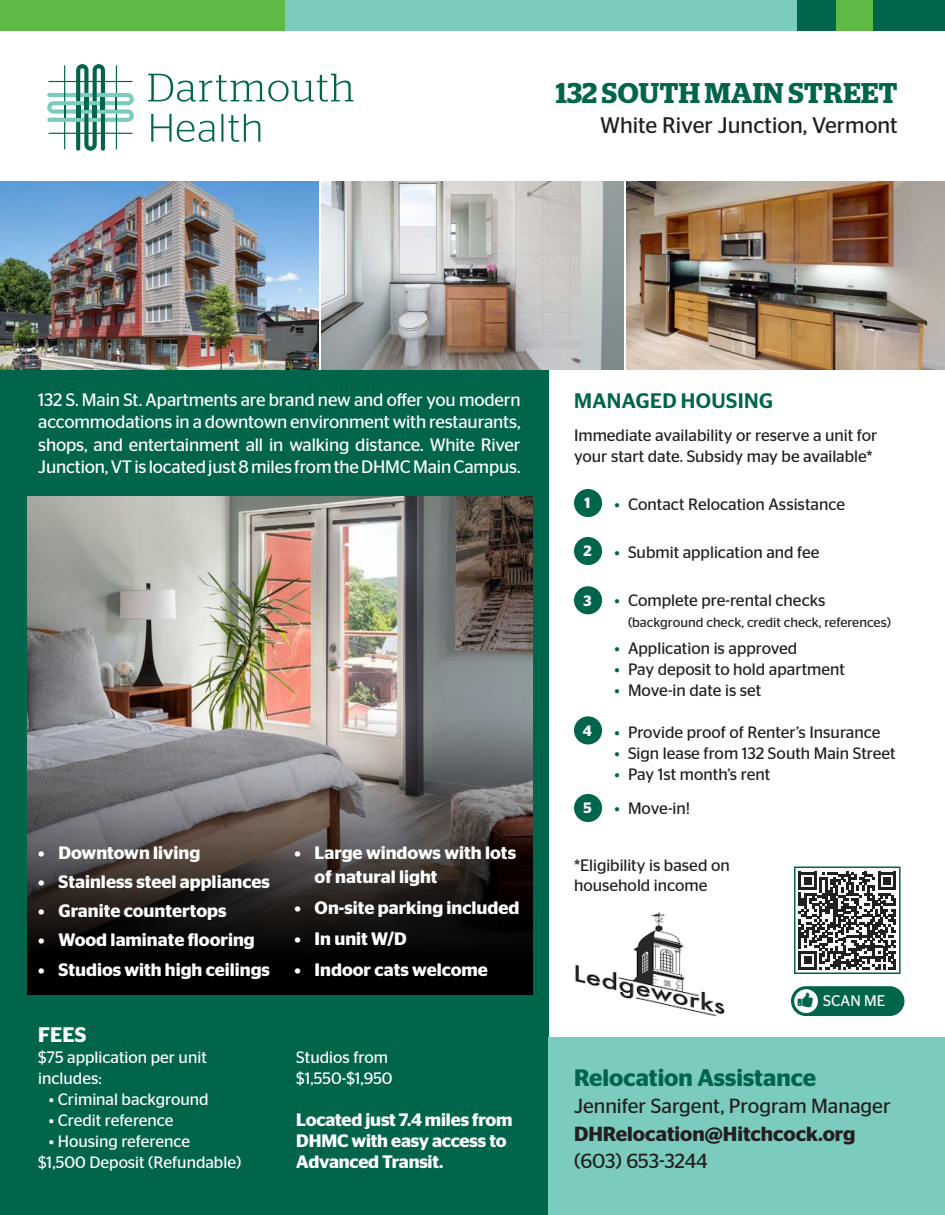
<style>
.page{position:relative;width:945px;height:1215px;background:#fff}
.page>*{position:absolute;margin:0;border:0;box-sizing:border-box;transform-origin:0 0}
.t1{font:600 28.5px "Stag";letter-spacing:.02em;color:#00654b}
.t2{font:600 23.85px "Stag Sans";color:#00654b}
.t3{font:22.5px "Stag Sans";color:#231f20}
.t4{font:500 21px "Stag Sans";letter-spacing:.02em;color:#00654b}
.t5{font:600 21px "Stag Sans";color:#fff}
.t6{font:20.4px/27.3px "Stag Sans";color:#231f20}
.t7{font:600 18px/21px "Stag Sans";color:#fff}
.t8{font:18px/22.5px "Stag Sans";letter-spacing:-.01em;color:#fff;text-align:justify}
.t9{font:16.5px/21px "Stag Sans";color:#231f20}
.t10{font:16.5px/21px "Stag Sans";color:#fff}
.t11{font:15.3px "Stag Sans";color:#fff}
.t12{font:600 15px "Stag Sans";color:#fff}
.t13{font:13.5px "Stag Sans";color:#231f20}
.s1{color:#00654b}
.s2{font-weight:600}
</style>
<div class="page">
<div style="left:0;top:370px;width:548px;height:845px;background:#00654b"></div>
<div style="left:548px;top:1037px;width:397px;height:178px;background:#7bcbbe"></div>
<img style="left:0;top:182px;width:945px;height:188px">
<div style="left:28px;top:496px;width:505px;height:499px;background:#000"></div>
<img style="left:28px;top:496px;width:505px;height:447px">
<img style="left:575px;top:912px;width:150px;height:105px">
<div style="left:574px;top:489px;width:28px;height:28px;background:#00654b;border-radius:50%"></div>
<div style="left:574px;top:537px;width:28px;height:28px;background:#00654b;border-radius:50%"></div>
<div style="left:574px;top:586px;width:28px;height:28px;background:#00654b;border-radius:50%"></div>
<div style="left:574px;top:716px;width:28px;height:28px;background:#00654b;border-radius:50%"></div>
<div style="left:574px;top:794px;width:28px;height:28px;background:#00654b;border-radius:50%"></div>
<hr style="left:319px;top:173px;width:2px;height:197px;background:#fff">
<hr style="left:624px;top:175px;width:2px;height:197px;background:#fff">
<div style="left:791px;top:986px;width:114px;height:30px;background:#00654b;border-radius:15px"></div>
<div style="left:794px;top:989px;width:24px;height:24px;background:#fff;border-radius:50%"></div>
<svg style="left:799px;top:872px;width:97px;height:97px"></svg>
<div style="left:794px;top:867px;width:107px;height:107px;border:2px solid #00654b"></div>
<svg style="left:148px;top:74px;width:205px;height:28px"></svg>
<svg style="left:151px;top:114px;width:63px;height:28px"></svg>
<svg style="left:221px;top:114px;width:2px;height:28px"></svg>
<svg style="left:229px;top:114px;width:31px;height:28px"></svg>
<svg style="left:47px;top:64px;width:87px;height:87px"></svg>
<div style="left:3px;top:0;width:942px;height:30px;background:#00654b"></div>
<div style="left:218px;top:0;width:579px;height:30px;background:#7bcbbe"></div>
<div style="left:0;top:0;width:284px;height:30px;background:#60bb46"></div>
<div style="left:837px;top:0;width:36px;height:30px;background:#60bb46"></div>
<p class="t1" style="left:556px;top:76px;width:343px">132 SOUTH MAIN STREET</p>
<p class="t3" style="left:600px;top:109px;width:299px">White River Junction, Vermont</p>
<p class="t8" style="left:38px;top:387px;width:484px">132 S. Main St. Apartments are brand new and offer you modern accommodations in a downtown environment with restaurants, shops, and entertainment all in walking distance. White River Junction, VT is located just 8 miles from the DHMC Main Campus.</p>
<p class="t7" style="left:38px;top:841px;width:164px">• Downtown living</p>
<p class="t7" style="left:38px;top:870px;width:233px">• Stainless steel appliances</p>
<p class="t7" style="left:38px;top:899px;width:190px">• Granite countertops</p>
<p class="t7" style="left:38px;top:928px;width:218px">• Wood laminate flooring</p>
<p class="t7" style="left:38px;top:958px;width:233px">• Studios with high ceilings</p>
<p class="t5" style="left:38px;top:1019px;width:50px">FEES</p>
<p class="t10" style="left:38px;top:1045px;width:170px">$75 application per unit includes:</p>
<p class="t10" style="left:49px;top:1087px;width:161px">• Criminal background</p>
<p class="t10" style="left:49px;top:1108px;width:126px">• Credit reference</p>
<p class="t10" style="left:49px;top:1129px;width:143px">• Housing reference</p>
<p class="t10" style="left:38px;top:1150px;width:204px">$1,500 Deposit (Refundable)</p>
<p class="t7" style="left:315px;top:839px;width:203px;line-height:24.2px;text-indent:-20px">• Large windows with lots of natural light</p>
<p class="t7" style="left:294px;top:896px;width:227px">• On-site parking included</p>
<p class="t7" style="left:294px;top:927px;width:114px">• In unit W/D</p>
<p class="t7" style="left:294px;top:958px;width:195px">• Indoor cats welcome</p>
<p class="t10" style="left:296px;top:1045px;width:98px">Studios from $1,550-$1,950</p>
<p class="t7" style="left:296px;top:1108px;width:218px">Located just 7.4 miles from<br>DHMC with easy access to<br>Advanced Transit.</p>
<p class="t4" style="left:574px;top:386px;width:201px">MANAGED HOUSING</p>
<p class="t9" style="left:574px;top:424px;width:305px">Immediate availability or reserve a unit for your start date. Subsidy may be available*</p>
<p class="t12" style="left:585px;top:492px;width:7px">1</p>
<p class="t12" style="left:583px;top:540px;width:10px">2</p>
<p class="t12" style="left:583px;top:590px;width:10px">3</p>
<p class="t12" style="left:583px;top:720px;width:11px">4</p>
<p class="t12" style="left:583px;top:797px;width:10px">5</p>
<p class="t9" style="left:615px;top:492px;width:232px"><span class="s1">•</span> Contact Relocation Assistance</p>
<p class="t9" style="left:615px;top:540px;width:206px"><span class="s1">•</span> Submit application and fee</p>
<p class="t9" style="left:615px;top:588px;width:212px"><span class="s1">•</span> Complete pre-rental checks</p>
<p class="t13" style="left:628px;top:612px;width:264px">(background check, credit check, references)</p>
<p class="t9" style="left:615px;top:637px;width:184px"><span class="s1">•</span> Application is approved</p>
<p class="t9" style="left:615px;top:658px;width:232px"><span class="s1">•</span> Pay deposit to hold apartment</p>
<p class="t9" style="left:615px;top:679px;width:148px"><span class="s1">•</span> Move-in date is set</p>
<p class="t9" style="left:615px;top:720px;width:267px"><span class="s1">•</span> Provide proof of Renter’s Insurance</p>
<p class="t9" style="left:615px;top:741px;width:283px"><span class="s1">•</span> Sign lease from 132 South Main Street</p>
<p class="t9" style="left:615px;top:762px;width:157px"><span class="s1">•</span> Pay 1st month’s rent</p>
<p class="t9" style="left:615px;top:797px;width:77px"><span class="s1">•</span> Move-in!</p>
<p class="t9" style="left:574px;top:854px;width:157px;line-height:19.5px">*Eligibility is based on household income</p>
<p class="t11" style="left:823px;top:990px;width:64px">SCAN ME</p>
<p class="t2" style="left:574px;top:1060px;width:243px">Relocation Assistance</p>
<p class="t6" style="left:574px;top:1091px;width:318px">Jennifer Sargent, Program Manager<br><span class="s2">DHRelocation@Hitchcock.org </span>(603) 653-3244</p>
</div>
